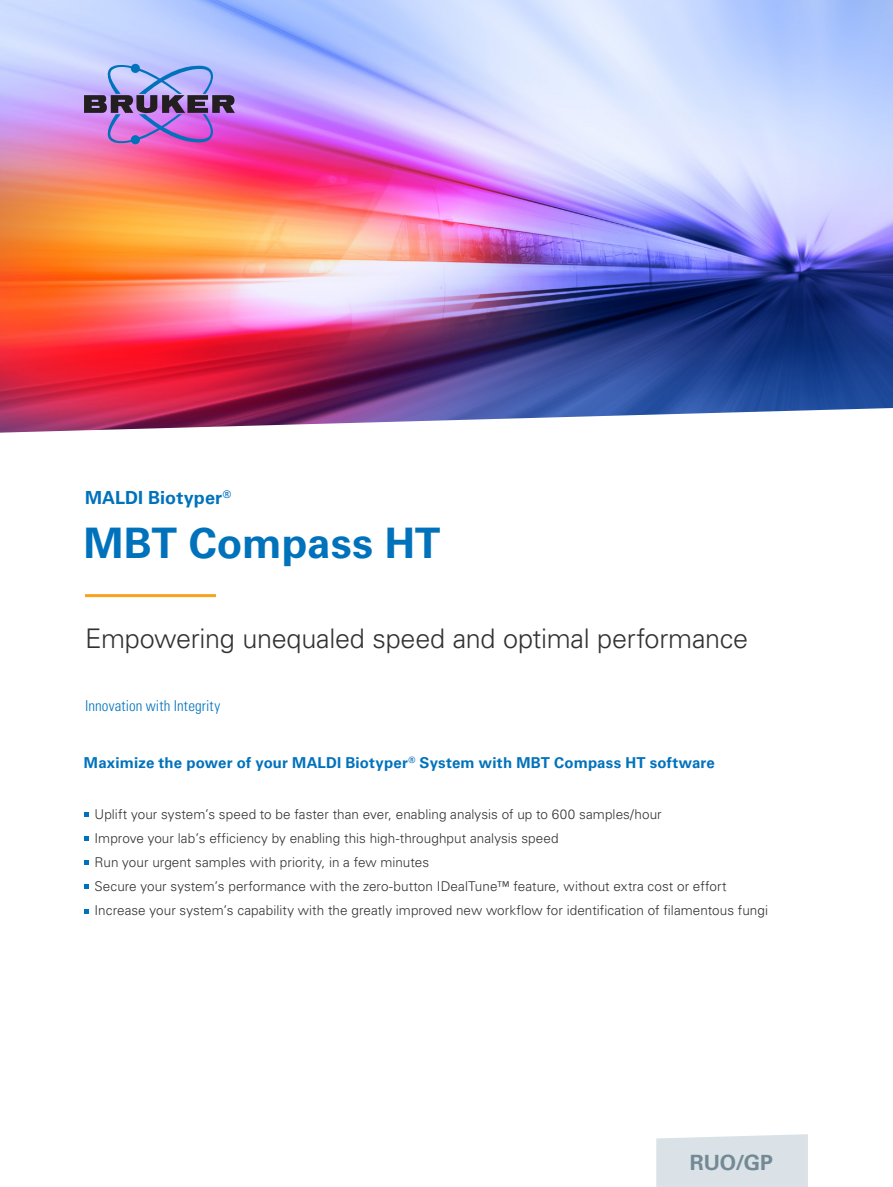
<style>
.page{position:relative;width:893px;height:1187px;background:#fff}
.page>*{position:absolute;margin:0;border:0;box-sizing:border-box;transform-origin:0 0}
.Product_name_market{font:700 42px "Univers LT Std";letter-spacing:-.005em;color:#0072bc}
.Product_line_technol{font:300 27px "Univers LT Std";letter-spacing:-.01em;color:#313331}
.t1{font:700 21px "Univers LT Std";color:#738a95}
.Product_line_technol-2{font:700 18px "Univers LT Std";letter-spacing:.005em;color:#0072bc}
.application_subhead{font:700 15px "Univers LT Std";letter-spacing:.015em;color:#0072bc}
.Signature_Bruker{font:300 condensed 15px "Univers LT Std";letter-spacing:.01em;color:#0072bc}
.application_subhead-2{font:300 13.5px "Univers LT Std";letter-spacing:.005em;color:#313331}
</style>
<div class="page">
<img style="left:0;top:0;width:893px;height:408px">
<svg style="left:0;top:408px;width:892px;height:25px"></svg>
<hr style="left:85px;top:594px;width:131px;height:3px;background:#f9a21c">
<svg style="left:84px;top:64px;width:151px;height:80px;background:#a07eca"></svg>
<div style="left:656px;top:1134px;width:152px;height:52px;background:#dae2e7"></div>
<svg style="left:84px;top:812px;width:4px;height:4px"></svg>
<svg style="left:84px;top:836px;width:4px;height:4px"></svg>
<svg style="left:84px;top:860px;width:4px;height:5px"></svg>
<svg style="left:84px;top:884px;width:4px;height:5px"></svg>
<svg style="left:84px;top:909px;width:4px;height:4px"></svg>
<p class="Product_line_technol-2" style="left:85px;top:487px;width:148px">MALDI Biotyper<sup>®</sup></p>
<p class="Product_name_market" style="left:84px;top:519px;width:358px">MBT Compass HT</p>
<p class="Product_line_technol" style="left:85px;top:622px;width:665px">Empowering unequaled speed and optimal performance</p>
<p class="Signature_Bruker" style="left:85px;top:697px;width:137px">Innovation with Integrity</p>
<p class="application_subhead" style="left:84px;top:753px;width:632px">Maximize the power of your MALDI Biotyper<sup>®</sup> System with MBT Compass HT software</p>
<p class="application_subhead-2" style="left:94px;top:806px;width:569px">Uplift your system’s speed to be faster than ever, enabling analysis of up to 600 samples/hour</p>
<p class="application_subhead-2" style="left:94px;top:830px;width:466px">Improve your lab’s efficiency by enabling this high-throughput analysis speed</p>
<p class="application_subhead-2" style="left:94px;top:854px;width:336px">Run your urgent samples with priority, in a few minutes</p>
<p class="application_subhead-2" style="left:94px;top:878px;width:634px">Secure your system’s performance with the zero-button IDealTune™ feature, without extra cost or effort</p>
<p class="application_subhead-2" style="left:94px;top:902px;width:675px">Increase your system’s capability with the greatly improved new workflow for identification of filamentous fungi</p>
<p class="t1" style="left:690px;top:1149px;width:85px">RUO/GP</p>
</div>
